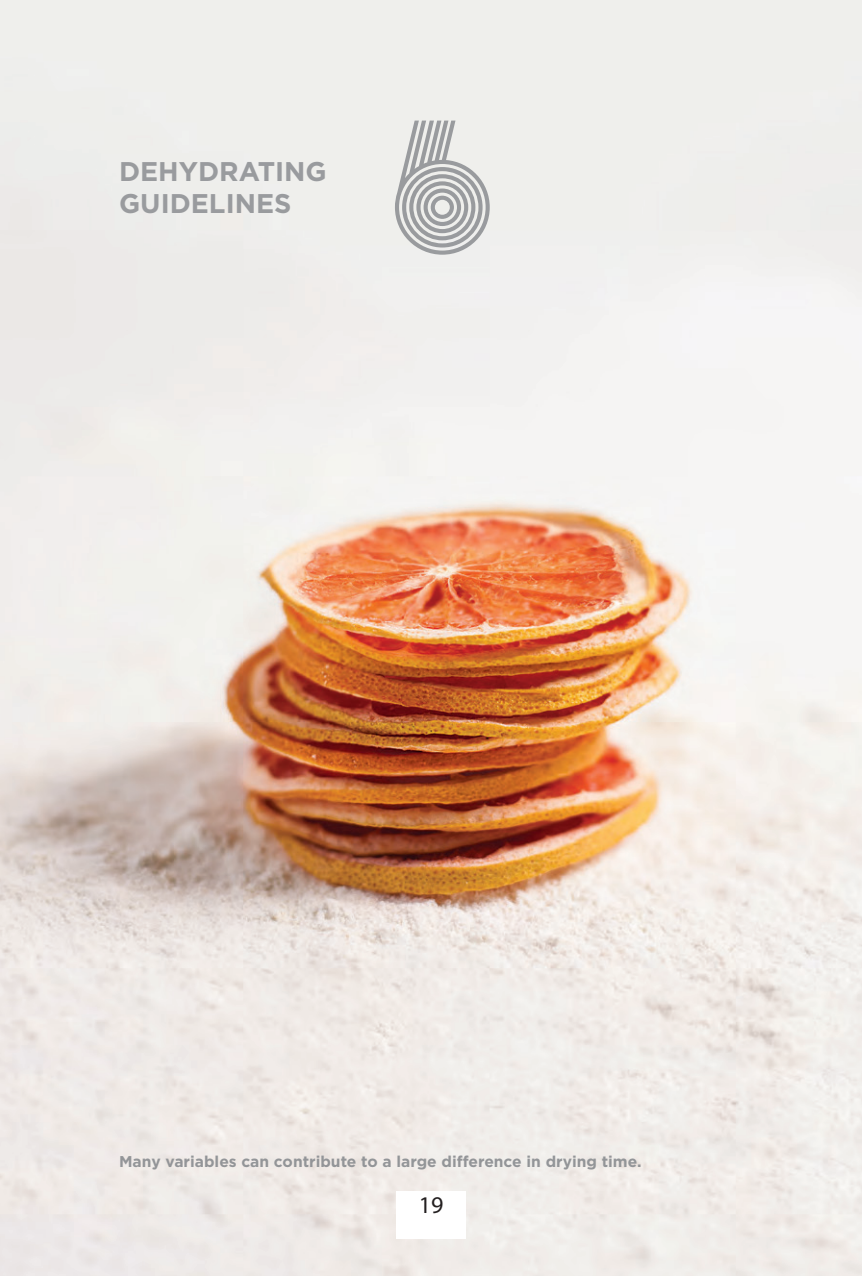
<style>
.page{position:relative;width:862px;height:1276px;background:#fff}
.page>*{position:absolute;margin:0;border:0;box-sizing:border-box;transform-origin:0 0}
.t1{font:700 27px/32px "Gotham";color:#999b9e}
.t2{font:24px "Myriad Pro";color:#231f20}
.t3{font:20px "Intro";color:#231f20}
.t4{font:700 15.6px "Gotham";color:#939598}
</style>
<div class="page">
<img style="left:0;top:0;width:862px;height:1276px">
<svg style="left:395px;top:121px;width:95px;height:134px"></svg>
<div style="left:396px;top:1191px;width:70px;height:48px;background:#fff"></div>
<h1 class="t1" style="left:119px;top:155px;width:209px">DEHYDRATING<br>GUIDELINES</h1>
<p class="t4" style="left:119px;top:1152px;width:524px">Many variables can contribute to a large difference in drying time.</p>
<h2 class="t2" style="left:419px;top:1190px;width:26px">19</h2>
<p class="t3" style="left:432px;top:1207px;width:22px">21</p>
</div>
